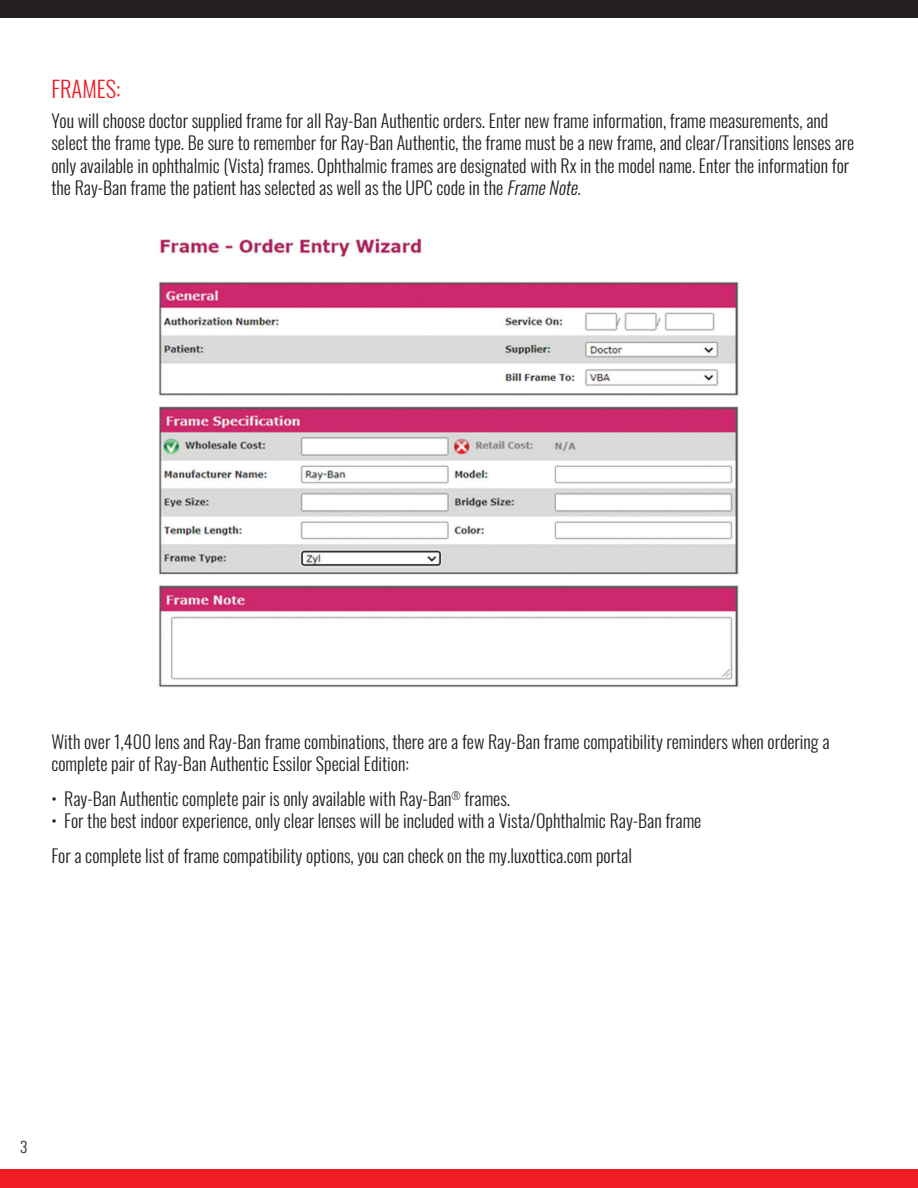
<style>
.page{position:relative;width:918px;height:1188px;background:#fff}
.page>*{position:absolute;margin:0;border:0;box-sizing:border-box;transform-origin:0 0}
.t1{font:300 22.5px "Oswald";color:#ee1d23}
.t2{font:300 18px/22.5px "Oswald";color:#231f20}
.t3{font:300 15px "Oswald";color:#231f20}
.s1{font-style:italic}
</style>
<div class="page">
<div style="left:0;top:1170px;width:918px;height:18px;background:#ee1d23"></div>
<div style="left:0;top:0;width:918px;height:18px;background:#231f20"></div>
<img style="left:158px;top:238px;width:581px;height:450px">
<p class="t1" style="left:51px;top:69px;width:71px">FRAMES:</p>
<p class="t2" style="left:51px;top:107px;width:804px">You will choose doctor supplied frame for all Ray-Ban Authentic orders. Enter new frame information, frame measurements, and select the frame type. Be sure to remember for Ray-Ban Authentic, the frame must be a new frame, and clear/Transitions lenses are only available in ophthalmic (Vista) frames. Ophthalmic frames are designated with Rx in the model name. Enter the information for the Ray-Ban frame the patient has selected as well as the UPC code in the <span class="s1">FrameNote</span>.</p>
<p class="t2" style="left:51px;top:728px;width:780px">With over 1,400 lens and Ray-Ban frame combinations, there are a few Ray-Ban frame compatibility reminders when ordering a complete pair of Ray-Ban Authentic Essilor Special Edition:</p>
<p class="t2" style="left:51px;top:785px;width:460px">• Ray-Ban Authentic complete pair is only available with Ray-Ban<sup>®</sup> frames.</p>
<p class="t2" style="left:51px;top:808px;width:651px">• For the best indoor experience, only clear lenses will be included with a Vista/Ophthalmic Ray-Ban frame</p>
<p class="t2" style="left:51px;top:842px;width:582px">For a complete list of frame compatibility options, you can check on the my.luxottica.com portal</p>
<p class="t3" style="left:20px;top:1134px;width:9px">3</p>
</div>
